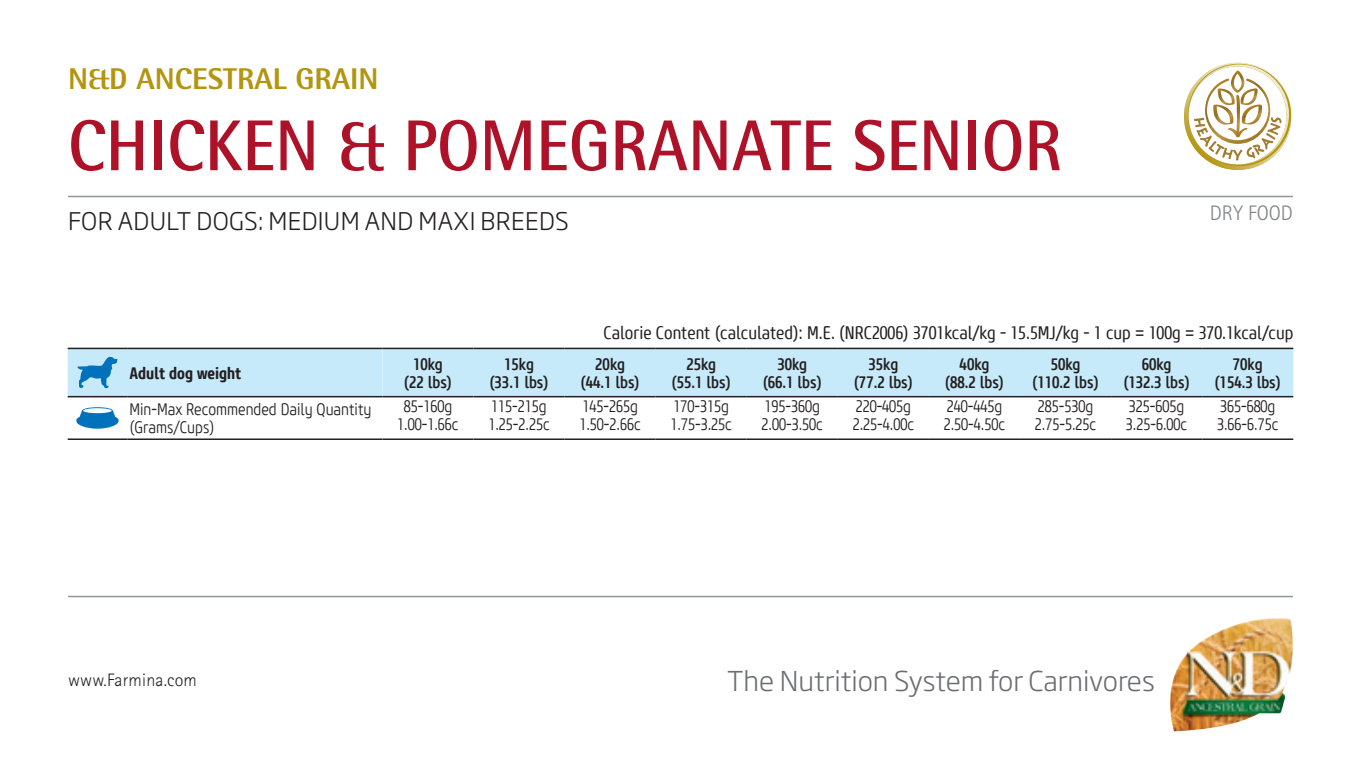
<style>
.page{position:relative;width:1361px;height:766px;background:#fff}
.page>*{position:absolute;margin:0;border:0;box-sizing:border-box;transform-origin:0 0}
.t1{font:700 72px "Rotis Semi Sans Std";color:#ae1229;scale:.94 1}
.t2{font:800 30px "Rotis Semi Sans Std";color:#b3950f}
.t3{font:300 27px "Soho Gothic Pro";color:#6c6d70}
.t4{font:300 24px "Soho Gothic Pro";letter-spacing:.015em;color:#231f20}
.t5{font:300 21px "Rotis Sans Serif Std";color:#808285}
.t6{font:18px "Core Sans MW01 47 Cn";color:#231f20}
.t7{font:300 18px "Rotis Sans Serif Std";letter-spacing:.01em;color:#231f20}
.t8{font:300 16.5px/18px "Core Sans MW01 37 Cn";color:#231f20}
.t9{font:500 16.5px/18px "Core Sans MW01 57 Cn";color:#231f20;text-align:center}
.t10{font:700 16.5px "Core Sans MW01 67 Cn";color:#231f20}
</style>
<div class="page">
<hr style="left:68px;top:595px;width:1225px;height:2px;background:#939598">
<img style="left:1170px;top:618px;width:123px;height:113px">
<hr style="left:68px;top:196px;width:1225px;height:1px;background:#939598">
<svg style="left:1184px;top:63px;width:107px;height:107px"></svg>
<div style="left:382px;top:349px;width:911px;height:47px;background:#c6eafa"></div>
<hr style="left:68px;top:438px;width:59px;height:2px;background:#231f20">
<hr style="left:127px;top:347px;width:255px;height:2px;background:#231f20">
<hr style="left:127px;top:438px;width:255px;height:2px;background:#231f20">
<hr style="left:68px;top:347px;width:59px;height:2px;background:#231f20">
<hr style="left:68px;top:396px;width:59px;height:1px;background:#231f20">
<hr style="left:127px;top:396px;width:255px;height:1px;background:#231f20">
<hr style="left:382px;top:438px;width:91px;height:2px;background:#231f20">
<hr style="left:473px;top:438px;width:91px;height:2px;background:#231f20">
<hr style="left:564px;top:438px;width:92px;height:2px;background:#231f20">
<hr style="left:656px;top:438px;width:91px;height:2px;background:#231f20">
<hr style="left:747px;top:438px;width:91px;height:2px;background:#231f20">
<hr style="left:838px;top:438px;width:91px;height:2px;background:#231f20">
<hr style="left:929px;top:438px;width:91px;height:2px;background:#231f20">
<hr style="left:1020px;top:438px;width:91px;height:2px;background:#231f20">
<hr style="left:1111px;top:438px;width:91px;height:2px;background:#231f20">
<hr style="left:1202px;top:438px;width:91px;height:2px;background:#231f20">
<hr style="left:382px;top:347px;width:91px;height:2px;background:#231f20">
<hr style="left:473px;top:347px;width:91px;height:2px;background:#231f20">
<hr style="left:564px;top:347px;width:92px;height:2px;background:#231f20">
<hr style="left:656px;top:347px;width:91px;height:2px;background:#231f20">
<hr style="left:747px;top:347px;width:91px;height:2px;background:#231f20">
<hr style="left:838px;top:347px;width:91px;height:2px;background:#231f20">
<hr style="left:929px;top:347px;width:91px;height:2px;background:#231f20">
<hr style="left:1020px;top:347px;width:91px;height:2px;background:#231f20">
<hr style="left:1111px;top:347px;width:91px;height:2px;background:#231f20">
<hr style="left:1202px;top:347px;width:91px;height:2px;background:#231f20">
<hr style="left:382px;top:396px;width:91px;height:1px;background:#231f20">
<hr style="left:473px;top:396px;width:91px;height:1px;background:#231f20">
<hr style="left:564px;top:396px;width:92px;height:1px;background:#231f20">
<hr style="left:656px;top:396px;width:91px;height:1px;background:#231f20">
<hr style="left:747px;top:396px;width:91px;height:1px;background:#231f20">
<hr style="left:838px;top:396px;width:91px;height:1px;background:#231f20">
<hr style="left:929px;top:396px;width:91px;height:1px;background:#231f20">
<hr style="left:1020px;top:396px;width:91px;height:1px;background:#231f20">
<hr style="left:1111px;top:396px;width:91px;height:1px;background:#231f20">
<hr style="left:1202px;top:396px;width:91px;height:1px;background:#231f20">
<svg style="left:68px;top:348px;width:314px;height:48px"></svg>
<svg style="left:76px;top:407px;width:42px;height:21px"></svg>
<h2 class="t2" style="left:68px;top:60px;width:312px">N&amp;D ANCESTRAL GRAIN</h2>
<h1 class="t1" style="left:68px;top:101px;width:1059px">CHICKEN &amp; POMEGRANATE SENIOR</h1>
<h3 class="t4" style="left:68px;top:202px;width:502px">FOR ADULT DOGS: MEDIUM AND MAXI BREEDS</h3>
<p class="t5" style="left:1209px;top:201px;width:85px">DRY FOOD</p>
<p class="t6" style="left:603px;top:322px;width:691px">Calorie Content (calculated): M.E. (NRC2006) 3701kcal/kg - 15.5MJ/kg - 1 cup = 100g = 370.1kcal/cup</p>
<p class="t10" style="left:129px;top:363px;width:113px">Adult dog weight</p>
<p class="t9" style="left:404px;top:354px;width:50px">10kg (22 lbs)</p>
<p class="t9" style="left:489px;top:354px;width:61px">15kg (33.1 lbs)</p>
<p class="t9" style="left:580px;top:354px;width:61px">20kg (44.1 lbs)</p>
<p class="t9" style="left:671px;top:354px;width:61px">25kg (55.1 lbs)</p>
<p class="t9" style="left:763px;top:354px;width:61px">30kg (66.1 lbs)</p>
<p class="t9" style="left:854px;top:354px;width:61px">35kg (77.2 lbs)</p>
<p class="t9" style="left:945px;top:354px;width:61px">40kg (88.2 lbs)</p>
<p class="t9" style="left:1032px;top:354px;width:68px">50kg (110.2 lbs)</p>
<p class="t9" style="left:1123px;top:354px;width:68px">60kg (132.3 lbs)</p>
<p class="t9" style="left:1214px;top:354px;width:68px">70kg (154.3 lbs)</p>
<p class="t8" style="left:129px;top:400px;width:244px">Min-Max Recommended Daily Quantity (Grams/Cups)</p>
<p class="t8" style="left:397px;top:397px;width:63px;text-align:center">85-160g<br>1.00-1.66c</p>
<p class="t8" style="left:488px;top:397px;width:63px">115-215g<br>1.25-2.25c</p>
<p class="t8" style="left:579px;top:397px;width:63px">145-265g<br>1.50-2.66c</p>
<p class="t8" style="left:670px;top:397px;width:63px">170-315g<br>1.75-3.25c</p>
<p class="t8" style="left:761px;top:397px;width:63px">195-360g<br>2.00-3.50c</p>
<p class="t8" style="left:852px;top:397px;width:63px">220-405g<br>2.25-4.00c</p>
<p class="t8" style="left:944px;top:397px;width:63px">240-445g<br>2.50-4.50c</p>
<p class="t8" style="left:1035px;top:397px;width:63px">285-530g<br>2.75-5.25c</p>
<p class="t8" style="left:1126px;top:397px;width:63px">325-605g<br>3.25-6.00c</p>
<p class="t8" style="left:1217px;top:397px;width:63px">365-680g<br>3.66-6.75c</p>
<p class="t7" style="left:68px;top:669px;width:130px">www.Farmina.com</p>
<h3 class="t3" style="left:727px;top:659px;width:429px">The Nutrition System for Carnivores</h3>
</div>
